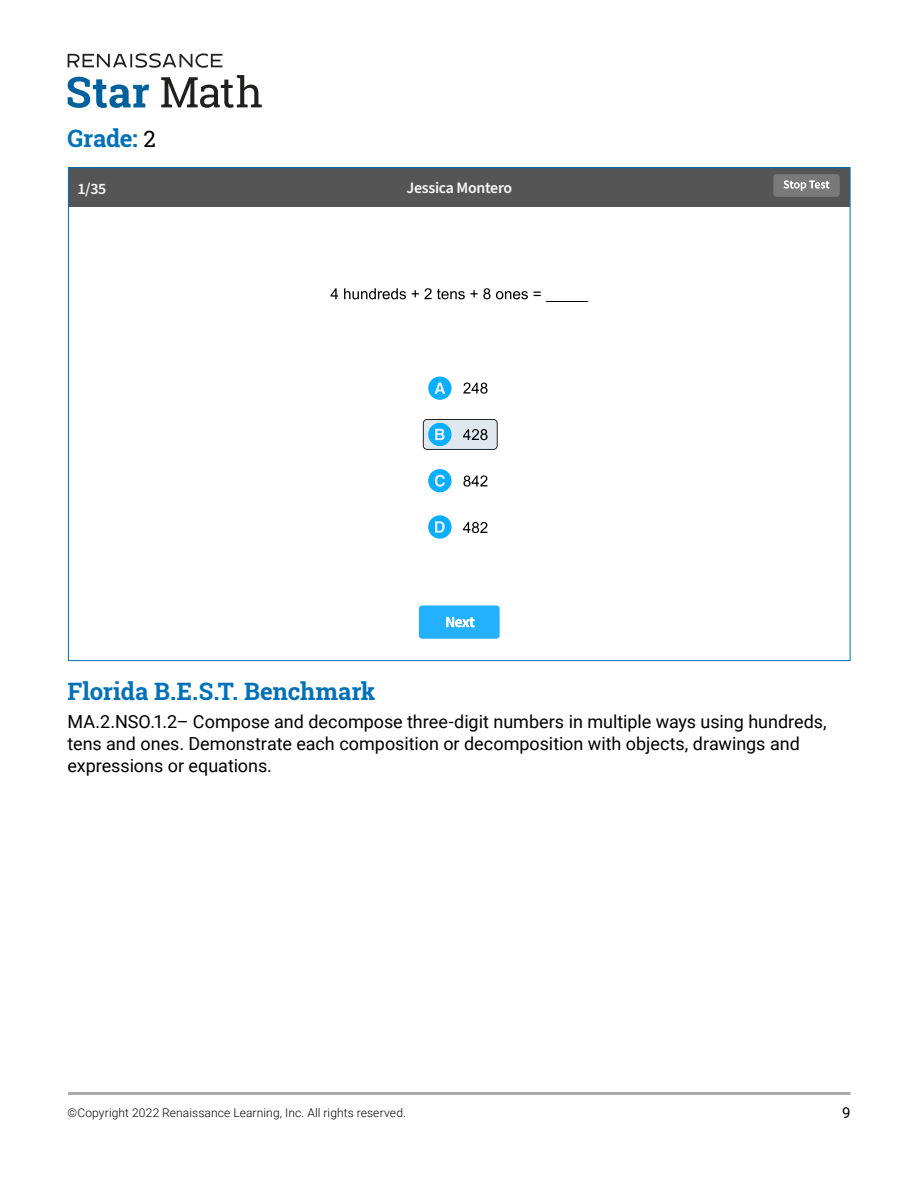
<style>
.page{position:relative;width:918px;height:1188px;background:#fff}
.page>*{position:absolute;margin:0;border:0;box-sizing:border-box;transform-origin:0 0}
.t1{font:700 24px "Roboto Slab";letter-spacing:-.005em;color:#0071b8}
.t2{font:18px/21.6px "Roboto";color:#000}
.t3{font:600 15.9px "Source Sans Pro";letter-spacing:-.02em;color:#f7f7f7}
.t4{font:15px "Roboto";color:#000}
.t5{font:300 12px "Roboto";letter-spacing:.01em;color:#000}
.s1{font-weight:400;font-size:22.5px;color:#000}
</style>
<div class="page">
<svg style="left:161px;top:75px;width:101px;height:33px"></svg>
<svg style="left:68px;top:53px;width:155px;height:15px"></svg>
<svg style="left:68px;top:77px;width:81px;height:31px"></svg>
<hr style="left:68px;top:1092px;width:783px;height:3px;background:#a7a9ac">
<svg style="left:419px;top:605px;width:81px;height:34px;background:#37b8fd"></svg>
<svg style="left:463px;top:383px;width:25px;height:11px"></svg>
<svg style="left:463px;top:475px;width:24px;height:12px"></svg>
<svg style="left:463px;top:522px;width:24px;height:11px"></svg>
<svg style="left:331px;top:288px;width:7px;height:11px"></svg>
<svg style="left:344px;top:288px;width:62px;height:11px"></svg>
<svg style="left:412px;top:288px;width:116px;height:11px"></svg>
<svg style="left:534px;top:292px;width:54px;height:10px"></svg>
<div style="left:68px;top:168px;width:782px;height:39px;background:#555"></div>
<div style="left:773px;top:174px;width:67px;height:23px;background:#7a7a7a;border-radius:4px"></div>
<svg style="left:784px;top:181px;width:45px;height:10px"></svg>
<svg style="left:428px;top:377px;width:24px;height:23px"></svg>
<svg style="left:423px;top:419px;width:75px;height:31px;background:#a5c4d6"></svg>
<svg style="left:428px;top:469px;width:24px;height:23px"></svg>
<svg style="left:428px;top:515px;width:24px;height:24px"></svg>
<h1 class="t1" style="left:68px;top:121px;width:90px">Grade: <span class="s1">2</span></h1>
<p class="t3" style="left:77px;top:178px;width:31px">1/35</p>
<p class="t3" style="left:407px;top:177px;width:107px">Jessica Montero</p>
<h1 class="t1" style="left:68px;top:675px;width:310px">Florida B.E.S.T. Benchmark</h1>
<p class="t2" style="left:68px;top:711px;width:761px">MA.2.NSO.1.2– Compose and decompose three-digit numbers in multiple ways using hundreds, tens and ones. Demonstrate each composition or decomposition with objects, drawings and expressions or equations.</p>
<p class="t5" style="left:68px;top:1104px;width:340px">©Copyright 2022 Renaissance Learning, Inc. All rights reserved.</p>
<p class="t4" style="left:842px;top:1102px;width:10px">9</p>
</div>
